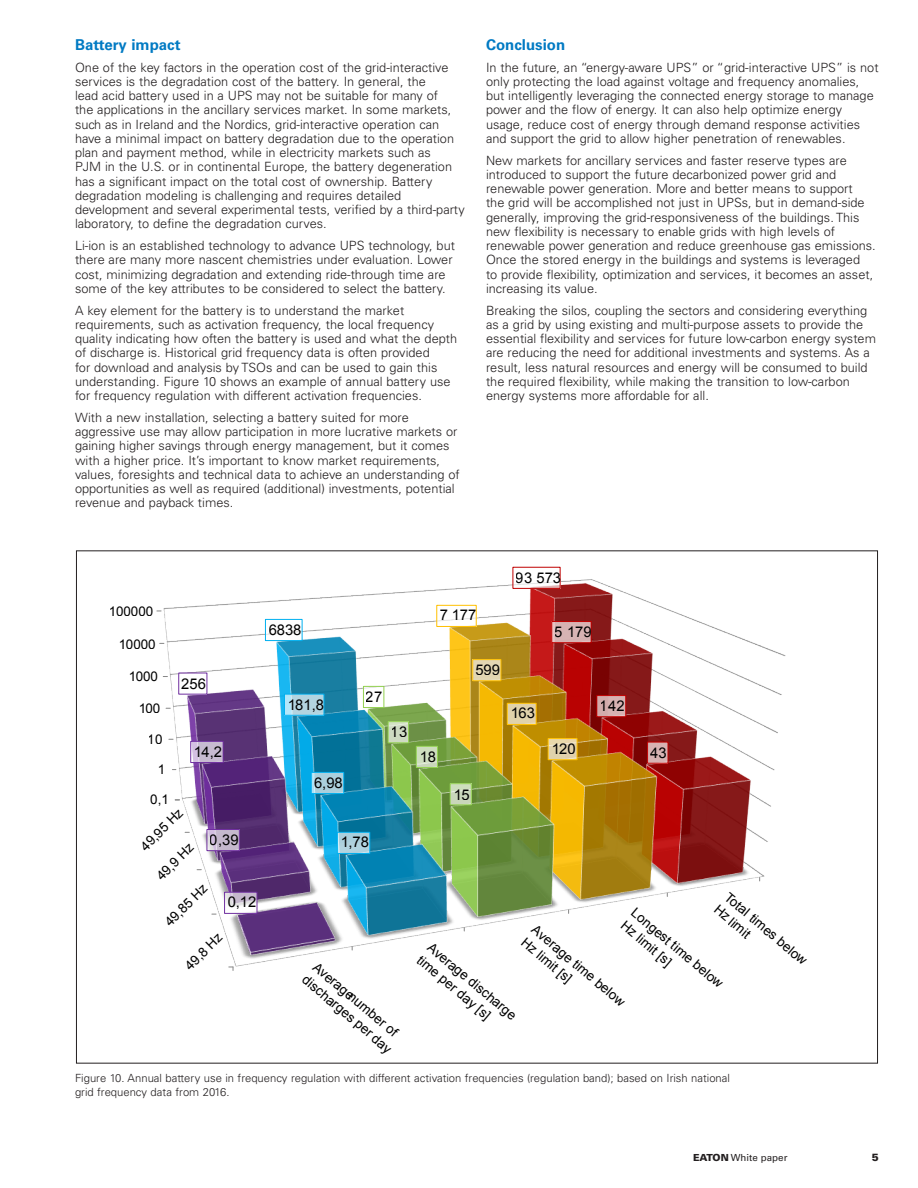
<style>
.page{position:relative;width:918px;height:1188px;background:#fff}
.page>*{position:absolute;margin:0;border:0;box-sizing:border-box;transform-origin:0 0}
.t1{font:700 15px "Univers LT Std";color:#007ac3}
.t2{font:14.85px "Arial";color:#000}
.t3{font:13.35px/16.4px "Arial";color:#000}
.t4{font:300 12.75px/14.2px "Univers LT Std";color:#231f20}
.t5{font:300 11.25px/13.8px "Univers LT Std";color:#231f20}
.t6{font:900 10.5px "Univers LT Std";color:#231f20}
.t7{font:9.75px "Univers LT Std";color:#231f20}
.s1{font-weight:900}
</style>
<div class="page">
<img style="left:156px;top:577px;width:630px;height:391px">
<div style="left:179px;top:673px;width:28px;height:21px;background:#fff"></div>
<div style="left:178px;top:673px;width:29px;height:22px;border:1px solid #7030a0"></div>
<div style="left:191px;top:741px;width:32px;height:22px;background:linear-gradient(to right,#d2c1de,#c3b9cc)"></div>
<div style="left:190px;top:741px;width:34px;height:22px;border:1px solid #7030a0"></div>
<svg style="left:209px;top:831px;width:29px;height:18px"></svg>
<div style="left:207px;top:829px;width:33px;height:22px;border:1px solid #7030a0"></div>
<svg style="left:226px;top:894px;width:29px;height:18px"></svg>
<div style="left:224px;top:892px;width:33px;height:22px;border:1px solid #7030a0"></div>
<div style="left:265px;top:619px;width:37px;height:22px;background:#fff"></div>
<div style="left:265px;top:619px;width:37px;height:22px;border:1px solid #00b0f0"></div>
<div style="left:284px;top:694px;width:40px;height:21px;background:linear-gradient(to right,#b5e0f0,#b2ced9)"></div>
<div style="left:284px;top:694px;width:40px;height:22px;border:1px solid #00b0f0"></div>
<svg style="left:313px;top:774px;width:29px;height:18px"></svg>
<div style="left:311px;top:772px;width:33px;height:22px;border:1px solid #00b0f0"></div>
<div style="left:337px;top:832px;width:33px;height:21px;background:#b0d1dd"></div>
<div style="left:337px;top:832px;width:33px;height:22px;border:1px solid #00b0f0"></div>
<div style="left:363px;top:686px;width:21px;height:22px;background:#fff"></div>
<div style="left:363px;top:686px;width:21px;height:22px;border:1px solid #92d050"></div>
<div style="left:388px;top:722px;width:21px;height:21px;background:#cedac2"></div>
<div style="left:388px;top:721px;width:21px;height:22px;border:1px solid #92d050"></div>
<svg style="left:418px;top:748px;width:18px;height:18px"></svg>
<div style="left:416px;top:746px;width:22px;height:22px;border:1px solid #92d050"></div>
<svg style="left:452px;top:785px;width:18px;height:18px"></svg>
<div style="left:450px;top:783px;width:22px;height:22px;border:1px solid #92d050"></div>
<div style="left:437px;top:605px;width:39px;height:21px;background:#fff"></div>
<div style="left:436px;top:605px;width:41px;height:22px;border:1px solid #ffc000"></div>
<div style="left:473px;top:660px;width:28px;height:21px;background:#e3d7b3"></div>
<div style="left:472px;top:659px;width:29px;height:22px;border:1px solid #ffc000"></div>
<div style="left:507px;top:703px;width:29px;height:21px;background:#e0d2ab"></div>
<div style="left:507px;top:703px;width:30px;height:22px;border:1px solid #ffc000"></div>
<svg style="left:550px;top:740px;width:25px;height:18px"></svg>
<div style="left:548px;top:738px;width:29px;height:22px;border:1px solid #ffc000"></div>
<div style="left:513px;top:567px;width:47px;height:21px;background:#fff"></div>
<div style="left:513px;top:567px;width:47px;height:22px;border:1px solid #c00000"></div>
<div style="left:552px;top:622px;width:39px;height:21px;background:#d7b3b3"></div>
<div style="left:551px;top:621px;width:41px;height:22px;border:1px solid #c00000"></div>
<div style="left:597px;top:696px;width:29px;height:21px;background:#d6b2b2"></div>
<div style="left:596px;top:695px;width:30px;height:22px;border:1px solid #c00000"></div>
<div style="left:648px;top:742px;width:20px;height:21px;background:#d7b3b3"></div>
<div style="left:647px;top:742px;width:21px;height:22px;border:1px solid #c00000"></div>
<p class="t1" style="left:75px;top:36px;width:107px">Battery impact</p>
<p class="t4" style="left:75px;top:60px;width:391px">One of the key factors in the operation cost of the grid-interactive services is the degradation cost of the battery. In general, the<br>lead acid battery used in a UPS may not be suitable for many of<br>the applications in the ancillary services market. In some markets, such as in Ireland and the Nordics, grid-interactive operation can have a minimal impact on battery degradation due to the operation plan and payment method, while in electricity markets such as<br>PJM in the U.S. or in continental Europe, the battery degeneration has a significant impact on the total cost of ownership. Battery degradation modeling is challenging and requires detailed development and several experimental tests, verified by a third-party laboratory, to define the degradation curves.</p>
<p class="t4" style="left:75px;top:238px;width:382px">Li-ion is an established technology to advance UPS technology, but there are many more nascent chemistries under evaluation. Lower cost, minimizing degradation and extending ride-through time are some of the key attributes to be considered to select the battery.</p>
<p class="t4" style="left:75px;top:303px;width:384px">A key element for the battery is to understand the market requirements, such as activation frequency, the local frequency quality indicating how often the battery is used and what the depth of discharge is. Historical grid frequency data is often provided<br>for download and analysis by TSOs and can be used to gain this understanding. Figure 10 shows an example of annual battery use for frequency regulation with different activation frequencies.</p>
<p class="t4" style="left:75px;top:410px;width:386px">With a new installation, selecting a battery suited for more aggressive use may allow participation in more lucrative markets or gaining higher savings through energy management, but it comes with a higher price. It’s important to know market requirements, values, foresights and technical data to achieve an understanding of opportunities as well as required (additional) investments, potential revenue and payback times.</p>
<p class="t1" style="left:486px;top:36px;width:81px">Conclusion</p>
<p class="t4" style="left:486px;top:60px;width:394px">In the future, an “energy-aware UPS” or “grid-interactive UPS” is not only protecting the load against voltage and frequency anomalies, but intelligently leveraging the connected energy storage to manage power and the flow of energy. It can also help optimize energy usage, reduce cost of energy through demand response activities and support the grid to allow higher penetration of renewables.</p>
<p class="t4" style="left:486px;top:153px;width:391px">New markets for ancillary services and faster reserve types are introduced to support the future decarbonized power grid and renewable power generation. More and better means to support<br>the grid will be accomplished not just in UPSs, but in demand-side generally, improving the grid-responsiveness of the buildings. This new flexibility is necessary to enable grids with high levels of renewable power generation and reduce greenhouse gas emissions.<br>Once the stored energy in the buildings and systems is leveraged<br>to provide flexibility, optimization and services, it becomes an asset, increasing its value.</p>
<p class="t4" style="left:486px;top:303px;width:392px">Breaking the silos, coupling the sectors and considering everything as a grid by using existing and multi-purpose assets to provide the essential flexibility and services for future low-carbon energy system are reducing the need for additional investments and systems. As a result, less natural resources and energy will be consumed to build the required flexibility, while making the transition to low-carbon energy systems more affordable for all.</p>
<p class="t3" style="left:109px;top:603px;width:46px">100000</p>
<p class="t3" style="left:118px;top:636px;width:39px">10000</p>
<p class="t2" style="left:269px;top:620px;width:34px">6838</p>
<p class="t2" style="left:439px;top:606px;width:39px">7 177</p>
<p class="t2" style="left:516px;top:568px;width:47px">93 573</p>
<p class="t2" style="left:555px;top:622px;width:39px">5 179</p>
<p class="t3" style="left:128px;top:668px;width:31px">1000</p>
<p class="t3" style="left:138px;top:700px;width:24px">100</p>
<p class="t3" style="left:148px;top:731px;width:16px">10</p>
<p class="t3" style="left:157px;top:761px;width:9px">1</p>
<p class="t3" style="left:150px;top:792px;width:20px">0,1</p>
<p class="t2" style="left:181px;top:674px;width:26px">256</p>
<p class="t2" style="left:193px;top:742px;width:30px">14,2</p>
<p class="t3" style="left:137px;top:843px;width:55px;rotate:-45deg">49,95 Hz</p>
<p class="t2" style="left:210px;top:830px;width:30px">0,39</p>
<p class="t3" style="left:153px;top:872px;width:48px;rotate:-45deg">49,9 Hz</p>
<p class="t3" style="left:161px;top:918px;width:55px;rotate:-45deg">49,85 Hz</p>
<p class="t3" style="left:182px;top:962px;width:48px;rotate:-45deg">49,8 Hz</p>
<p class="t2" style="left:227px;top:892px;width:30px">0,12</p>
<p class="t2" style="left:287px;top:695px;width:39px">181,8</p>
<p class="t2" style="left:314px;top:773px;width:30px">6,98</p>
<p class="t2" style="left:366px;top:687px;width:18px">27</p>
<p class="t2" style="left:391px;top:722px;width:18px">13</p>
<p class="t2" style="left:419px;top:747px;width:18px">18</p>
<p class="t2" style="left:340px;top:833px;width:30px">1,78</p>
<p class="t2" style="left:475px;top:660px;width:26px">599</p>
<p class="t2" style="left:510px;top:704px;width:26px">163</p>
<p class="t2" style="left:453px;top:785px;width:18px">15</p>
<p class="t2" style="left:551px;top:739px;width:26px">120</p>
<p class="t2" style="left:600px;top:696px;width:26px">142</p>
<p class="t2" style="left:650px;top:743px;width:18px">43</p>
<p class="t3" style="left:320px;top:959px;width:114px;rotate:40deg">Average number of discharges per day</p>
<p class="t3" style="left:731px;top:889px;width:105px;rotate:40deg">Total times below<br>Hz limit</p>
<p class="t3" style="left:638px;top:905px;width:117px;rotate:40deg">Longest time below<br>Hz limit [s]</p>
<p class="t3" style="left:539px;top:922px;width:119px;rotate:40deg">Average time below<br>Hz limit [s]</p>
<p class="t3" style="left:435px;top:939px;width:113px;rotate:40deg">Average discharge time per day [s]</p>
<p class="t5" style="left:75px;top:1071px;width:657px">Figure 10. Annual battery use in frequency regulation with different activation frequencies (regulation band); based on Irish national grid frequency data from 2016.</p>
<p class="t7" style="left:693px;top:1152px;width:96px"><span class="s1">EATON</span> White paper</p>
<p class="t6" style="left:872px;top:1151px;width:9px">5</p>
</div>
